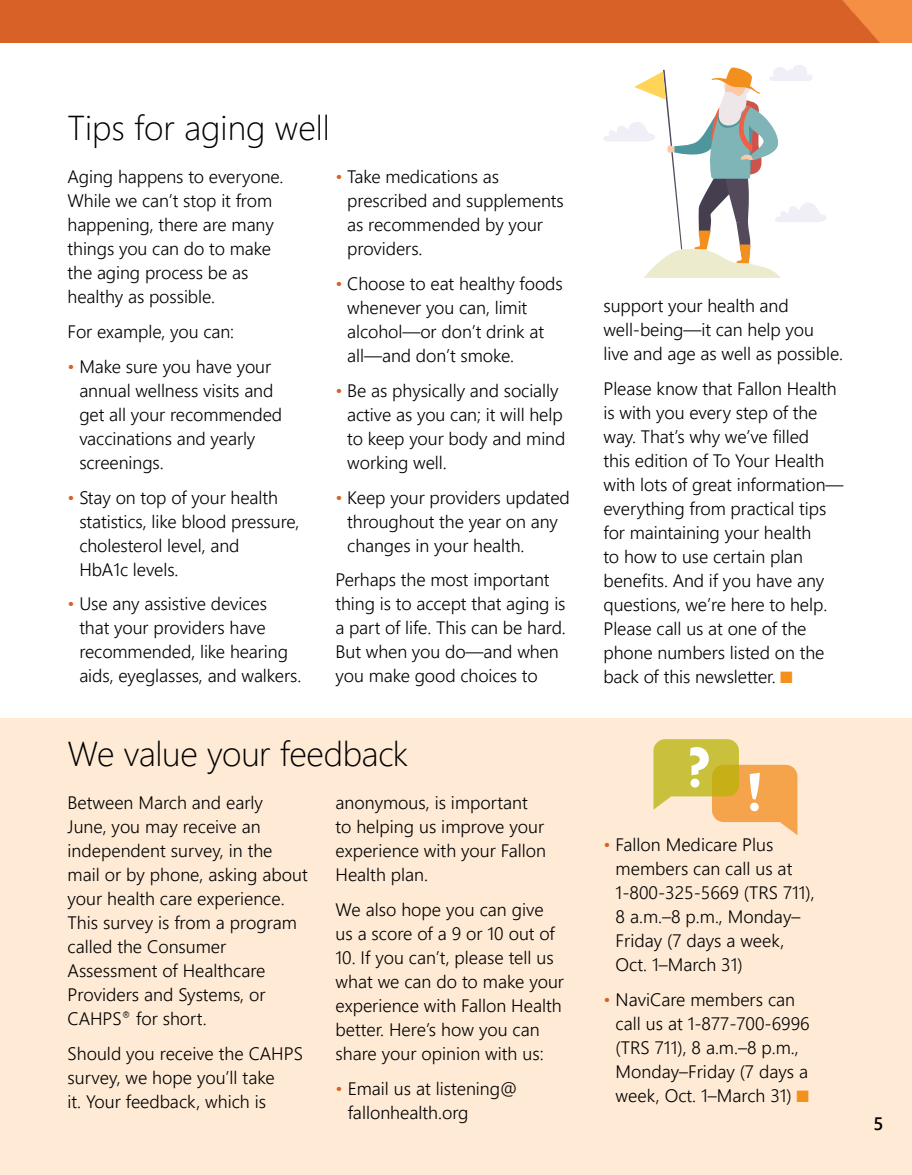
<style>
.page{position:relative;width:912px;height:1175px;background:#fff}
.page>*{position:absolute;margin:0;border:0;box-sizing:border-box;transform-origin:0 0}
.t1{font:34.5px "Webly Sleek UI Light";letter-spacing:-.005em;color:#000}
.t2{font:18px/24px "Webly Sleek UI Semilight";letter-spacing:-.005em;color:#000}
.t3{font:18px "Webly Sleek UI Semibold";color:#000}
.s1{color:#d76127}
.s2{color:#f4901d}
</style>
<div class="page">
<div style="left:0;top:0;width:911px;height:42px;background:#d76127"></div>
<div style="left:0;top:718px;width:911px;height:456px;background:#feead5"></div>
<svg style="left:604px;top:65px;width:222px;height:213px"></svg>
<svg style="left:653px;top:739px;width:144px;height:96px"></svg>
<h1 class="t1" style="left:68px;top:102px;width:264px">Tips for aging well</h1>
<p class="t2" style="left:68px;top:164px;width:217px">Aging happens to everyone.<br>While we can’t stop it from happening, there are many things you can do to make the aging process be as healthy as possible.</p>
<p class="t2" style="left:68px;top:319px;width:168px">For example, you can:</p>
<p class="t2" style="left:79px;top:353px;width:204px;text-indent:-12px"><span class="s1">•</span> Make sure you have your annual wellness visits and get all your recommended vaccinations and yearly screenings.</p>
<p class="t2" style="left:79px;top:484px;width:222px;text-indent:-12px"><span class="s1">•</span> Stay on top of your health statistics, like blood pressure, cholesterol level, and<br>HbA1c levels.</p>
<p class="t2" style="left:79px;top:591px;width:223px;text-indent:-12px"><span class="s1">•</span> Use any assistive devices that your providers have recommended, like hearing aids, eyeglasses, and walkers.</p>
<p class="t2" style="left:347px;top:164px;width:218px;text-indent:-12px"><span class="s1">•</span> Take medications as prescribed and supplements as recommended by your providers.</p>
<p class="t2" style="left:347px;top:271px;width:217px;text-indent:-12px"><span class="s1">•</span> Choose to eat healthy foods whenever you can, limit alcohol—or don’t drink at all—and don’t smoke.</p>
<p class="t2" style="left:347px;top:377px;width:219px;text-indent:-12px"><span class="s1">•</span> Be as physically and socially active as you can; it will help to keep your body and mind working well.</p>
<p class="t2" style="left:347px;top:484px;width:224px;text-indent:-12px"><span class="s1">•</span> Keep your providers updated throughout the year on any changes in your health.</p>
<p class="t2" style="left:335px;top:567px;width:232px">Perhaps the most important thing is to accept that aging is a part of life. This can be hard.<br>But when you do—and when you make good choices to</p>
<h1 class="t1" style="left:68px;top:727px;width:342px">We value your feedback</h1>
<p class="t2" style="left:68px;top:790px;width:242px">Between March and early<br>June, you may receive an independent survey, in the mail or by phone, asking about your health care experience.<br>This survey is from a program called the Consumer<br>Assessment of Healthcare<br>Providers and Systems, or<br>CAHPS<sup>®</sup> for short.</p>
<p class="t2" style="left:67px;top:1040px;width:237px">Should you receive the CAHPS survey, we hope you’ll take<br>it. Your feedback, which is</p>
<p class="t2" style="left:335px;top:790px;width:212px">anonymous, is important to helping us improve your experience with your Fallon<br>Health plan.</p>
<p class="t2" style="left:335px;top:896px;width:221px">We also hope you can give us a score of a 9 or 10 out of</p>
<p class="t2" style="left:335px;top:944px;width:230px">10. If you can’t, please tell us what we can do to make your experience with Fallon Health better. Here’s how you can share your opinion with us:</p>
<p class="t2" style="left:347px;top:1075px;width:171px;text-indent:-12px"><span class="s1">•</span> Email us at listening@ fallonhealth.org</p>
<p class="t2" style="left:603px;top:293px;width:241px">support your health and well-being—it can help you live and age as well as possible.</p>
<p class="t2" style="left:603px;top:376px;width:241px">Please know that Fallon Health is with you every step of the way. That’s why we’ve filled<br>this edition of To Your Health with lots of great information— everything from practical tips for maintaining your health<br>to how to use certain plan benefits. And if you have any questions, we’re here to help.<br>Please call us at one of the phone numbers listed on the back of this newsletter. <span class="s2">■</span></p>
<p class="t2" style="left:615px;top:832px;width:201px;text-indent:-12px"><span class="s1">•</span> Fallon Medicare Plus members can call us at<br>1-800-325-5669 (TRS 711),<br>8 a.m.–8 p.m., Monday–<br>Friday (7 days a week,<br>Oct. 1–March 31)</p>
<p class="t2" style="left:615px;top:987px;width:195px;text-indent:-12px"><span class="s1">•</span> NaviCare members can call us at 1-877-700-6996 (TRS 711), 8 a.m.–8 p.m.,<br>Monday–Friday (7 days a week, Oct. 1–March 31) <span class="s2">■</span></p>
<p class="t3" style="left:873px;top:1110px;width:11px">5</p>
</div>
